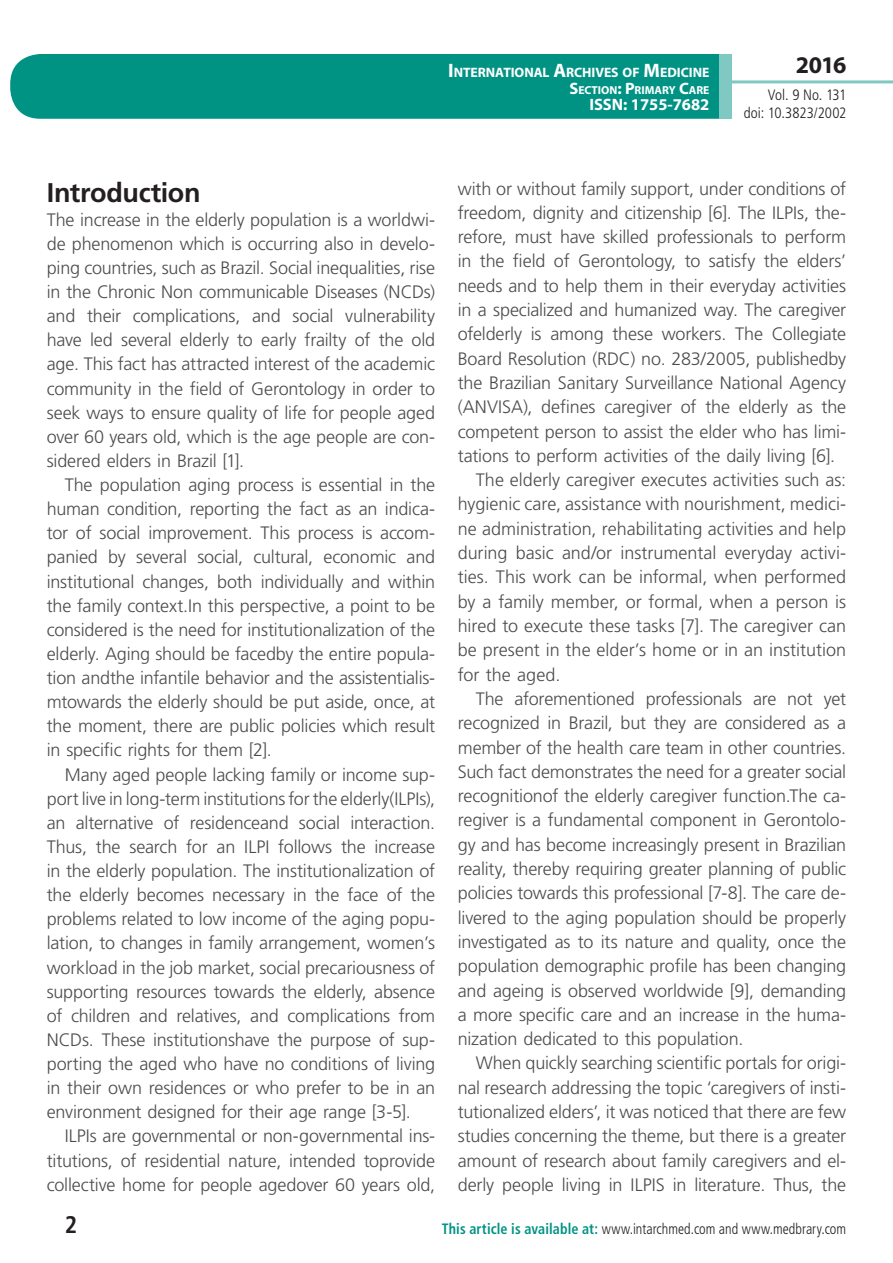
<style>
.page{position:relative;width:893px;height:1263px;background:#fff}
.page>*{position:absolute;margin:0;border:0;box-sizing:border-box;transform-origin:0 0}
.t1{font:700 27px "Frutiger LT Std";letter-spacing:-.015em;color:#231f20}
.t2{font:700 24px "Myriad Pro";color:#231f20}
.t3{font:700 condensed 24px "Frutiger LT Std";color:#231f20}
.t4{font:300 18px/24.2px "Frutiger LT Std";letter-spacing:-.01em;color:#4b4c4d;text-align:justify}
.t5{font:700 16.5px "Myriad Pro";color:#fff}
.t6{font:300 condensed 15px "Frutiger LT Std";color:#231f20;scale:.94 1}
.t7{font:300 condensed 15px/18px "Frutiger LT Std";color:#231f20;text-align:right}
.t8{font:700 13.65px "Myriad Pro";letter-spacing:-.005em;color:#fff}
.t9{font:700 11.55px "Myriad Pro";color:#fff}
.s1{font-size:19.5px}
.s2{font-size:16.5px}
.s3{font-weight:700;color:#009384}
</style>
<div class="page">
<div style="left:10px;top:54px;width:775px;height:65px;background:#009384;border-radius:30px"></div>
<div style="left:732px;top:0;width:161px;height:157px;background:#fff"></div>
<hr style="left:730px;top:80px;width:163px;height:3px;background:#80c9c2">
<div style="left:719px;top:54px;width:13px;height:65px;background:#80c9c2"></div>
<p class="t8" style="left:448px;top:64px;width:263px"><span class="s1">I</span>NTERNATIONAL <span class="s1">A</span>RCHIVES OF <span class="s1">M</span>EDICINE</p>
<p class="t9" style="left:569px;top:82px;width:141px"><span class="s2">S</span>ECTION<span class="s2">: P</span>RIMARY <span class="s2">C</span>ARE</p>
<p class="t5" style="left:589px;top:94px;width:122px">ISSN: 1755-7682</p>
<h2 class="t2" style="left:796px;top:49px;width:52px">2016</h2>
<p class="t7" style="left:744px;top:86px;width:104px">Vol. 9 No. 131 doi: 10.3823/2002</p>
<h1 class="t1" style="left:47px;top:176px;width:155px">Introduction</h1>
<p class="t4" style="left:47px;top:208px;width:390px">The increase in the elderly population is a worldwi&shy;de phenomenon which is occurring also in develo&shy;ping countries, such as Brazil. Social inequalities, rise in the Chronic Non communicable Diseases (NCDs) and their complications, and social vulnerability have led several elderly to early frailty of the old age. This fact has attracted interest of the academic community in the field of Gerontology in order to seek ways to ensure quality of life for people aged over 60 years old, which is the age people are con&shy;sidered elders in Brazil [1].</p>
<p class="t4" style="left:47px;top:473px;width:390px;text-indent:18px">The population aging process is essential in the human condition, reporting the fact as an indica&shy;tor of social improvement. This process is accom&shy;panied by several social, cultural, economic and institutional changes, both individually and within the family context.In this perspective, a point to be considered is the need for institutionalization of the elderly. Aging should be facedby the entire popula&shy;tion andthe infantile behavior and the assistentialis&shy;mtowards the elderly should be put aside, once, at the moment, there are public policies which result in specific rights for them [2].</p>
<p class="t4" style="left:47px;top:762px;width:390px;text-indent:18px">Many aged people lacking family or income sup&shy;port live in long-term institutions for the elderly(ILPIs), an alternative of residenceand social interaction.<br>Thus, the search for an ILPI follows the increase in the elderly population. The institutionalization of the elderly becomes necessary in the face of the problems related to low income of the aging popu&shy;lation, to changes in family arrangement, women’s workload in the job market, social precariousness of supporting resources towards the elderly, absence of children and relatives, and complications from NCDs. These institutionshave the purpose of sup&shy;porting the aged who have no conditions of living in their own residences or who prefer to be in an environment designed for their age range [3-5].</p>
<p class="t4" style="left:47px;top:1124px;width:390px;text-indent:18px">ILPIs are governmental or non-governmental ins&shy;titutions, of residential nature, intended toprovide collective home for people agedover 60 years old,</p>
<p class="t4" style="left:458px;top:176px;width:390px">with or without family support, under conditions of</p>
<p class="t4" style="left:458px;top:201px;width:390px">freedom, dignity and citizenship [6]. The ILPIs, the-</p>
<p class="t4" style="left:458px;top:225px;width:390px">refore, must have skilled professionals to perform</p>
<p class="t4" style="left:458px;top:249px;width:390px">in the field of Gerontology, to satisfy the elders’</p>
<p class="t4" style="left:458px;top:274px;width:390px">needs and to help them in their everyday activities</p>
<p class="t4" style="left:458px;top:298px;width:390px">in a specialized and humanized way. The caregiver</p>
<p class="t4" style="left:458px;top:322px;width:390px">ofelderly is among these workers. The Collegiate</p>
<p class="t4" style="left:458px;top:347px;width:390px">Board Resolution (RDC) no. 283/2005, publishedby</p>
<p class="t4" style="left:458px;top:371px;width:390px">the Brazilian Sanitary Surveillance National Agency</p>
<p class="t4" style="left:458px;top:395px;width:390px">(ANVISA), defines caregiver of the elderly as the</p>
<p class="t4" style="left:458px;top:419px;width:390px">competent person to assist the elder who has limi-</p>
<p class="t4" style="left:458px;top:444px;width:379px">tations to perform activities of the daily living [6].</p>
<p class="t4" style="left:476px;top:468px;width:372px">The elderly caregiver executes activities such as:</p>
<p class="t4" style="left:458px;top:492px;width:390px">hygienic care, assistance with nourishment, medici-</p>
<p class="t4" style="left:458px;top:517px;width:390px">ne administration, rehabilitating activities and help</p>
<p class="t4" style="left:458px;top:541px;width:390px">during basic and/or instrumental everyday activi-</p>
<p class="t4" style="left:458px;top:565px;width:390px">ties. This work can be informal, when performed</p>
<p class="t4" style="left:458px;top:590px;width:390px">by a family member, or formal, when a person is</p>
<p class="t4" style="left:458px;top:614px;width:390px">hired to execute these tasks [7]. The caregiver can</p>
<p class="t4" style="left:458px;top:638px;width:390px">be present in the elder’s home or in an institution</p>
<p class="t4" style="left:458px;top:662px;width:104px">for the aged.</p>
<p class="t4" style="left:476px;top:687px;width:372px">The aforementioned professionals are not yet</p>
<p class="t4" style="left:458px;top:711px;width:390px">recognized in Brazil, but they are considered as a</p>
<p class="t4" style="left:458px;top:735px;width:390px">member of the health care team in other countries.</p>
<p class="t4" style="left:458px;top:760px;width:390px">Such fact demonstrates the need for a greater social</p>
<p class="t4" style="left:458px;top:784px;width:390px">recognitionof the elderly caregiver function.The ca-</p>
<p class="t4" style="left:458px;top:808px;width:390px">regiver is a fundamental component in Gerontolo-</p>
<p class="t4" style="left:458px;top:833px;width:390px">gy and has become increasingly present in Brazilian</p>
<p class="t4" style="left:458px;top:857px;width:390px">reality, thereby requiring greater planning of public</p>
<p class="t4" style="left:458px;top:881px;width:390px">policies towards this professional [7-8]. The care de-</p>
<p class="t4" style="left:458px;top:905px;width:390px">livered to the aging population should be properly</p>
<p class="t4" style="left:458px;top:930px;width:390px">investigated as to its nature and quality, once the</p>
<p class="t4" style="left:458px;top:954px;width:390px">population demographic profile has been changing</p>
<p class="t4" style="left:458px;top:978px;width:390px">and ageing is observed worldwide [9], demanding</p>
<p class="t4" style="left:458px;top:1003px;width:390px">a more specific care and an increase in the huma-</p>
<p class="t4" style="left:458px;top:1027px;width:287px">nization dedicated to this population.</p>
<p class="t4" style="left:476px;top:1051px;width:372px">When quickly searching scientific portals for origi-</p>
<p class="t4" style="left:458px;top:1076px;width:390px">nal research addressing the topic ‘caregivers of insti-</p>
<p class="t4" style="left:458px;top:1100px;width:390px">tutionalized elders’, it was noticed that there are few</p>
<p class="t4" style="left:458px;top:1124px;width:390px">studies concerning the theme, but there is a greater</p>
<p class="t4" style="left:458px;top:1148px;width:390px">amount of research about family caregivers and el-</p>
<p class="t4" style="left:458px;top:1173px;width:390px">derly people living in ILPIS in literature. Thus, the</p>
<h2 class="t3" style="left:65px;top:1210px;width:14px">2</h2>
<p class="t6" style="left:442px;top:1220px;width:432px"><span class="s3">This article is available at:</span> www.intarchmed.com and www.medbrary.com</p>
</div>
